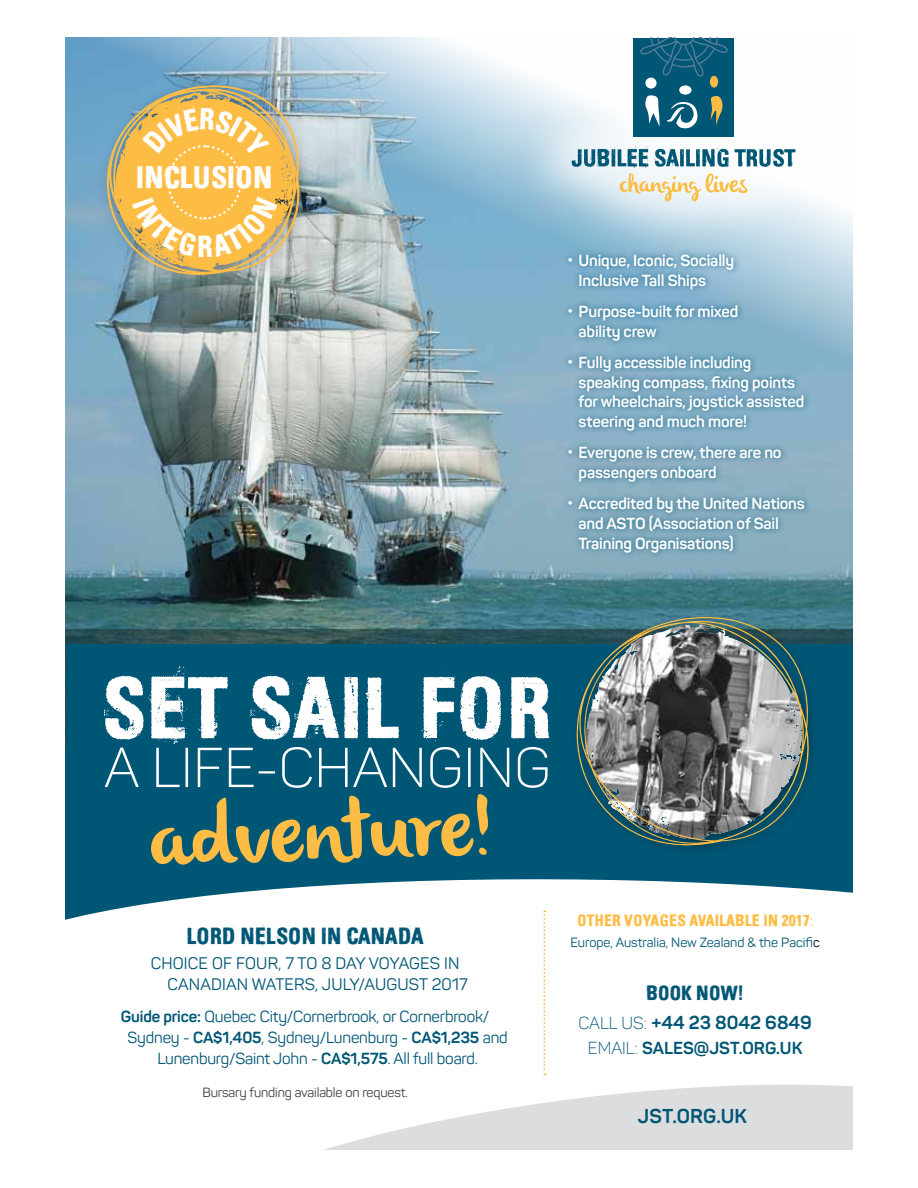
<style>
.page{position:relative;width:918px;height:1188px;background:#fff}
.page>*{position:absolute;margin:0;border:0;box-sizing:border-box;transform-origin:0 0}
.t1{font:85.65px "olivier";color:#fdbd45}
.t2{font:83.4px "Dub Tone";color:#fff}
.t3{font:300 55.35px "Panton";letter-spacing:.01em;color:#fff}
.t4{font:30px "Dub Tone";letter-spacing:-.01em;color:#fff}
.t5{font:22.5px "Dub Tone";letter-spacing:-.01em;color:#005675}
.t6{font:700 19.8px "Panton";letter-spacing:.01em;color:#005675}
.t7{font:19.8px "Dub Tone";letter-spacing:-.02em;color:#005675}
.t8{font:700 18.45px "Panton";color:#005675}
.t9{font:700 17.1px "Panton";color:#005675}
.t10{font:16.5px/21.1px "Panton";letter-spacing:.01em;color:#005675}
.t11{font:700 15.9px/19.8px "Panton";letter-spacing:-.01em;color:#fff}
.t12{font:15.9px "Panton";letter-spacing:-.01em;color:#005675}
.t13{font:15.9px "Dub Tone";color:#fdbd45}
.t14{font:13.2px "Panton";color:#005675}
.t15{font:13.2px "Panton";letter-spacing:-.01em;color:#414042}
.s1{font-weight:700}
.s2{font-size:16.5px}
.s3{font-family:"Panton"}
.s4{color:#000}
.s5{font-weight:300;font-size:17.1px}
.s6{font-weight:300}
</style>
<div class="page">
<img style="left:66px;top:38px;width:786px;height:592px">
<div style="left:97px;top:76px;width:217px;height:214px;background:#000;opacity:.35"></div>
<div style="left:517px;top:38px;width:334px;height:219px;background:#fff;opacity:.74"></div>
<div style="left:634px;top:38px;width:100px;height:99px;background:#005675"></div>
<svg style="left:640px;top:38px;width:88px;height:91px"></svg>
<svg style="left:572px;top:146px;width:224px;height:55px"></svg>
<div style="left:562px;top:248px;width:249px;height:310px;background:#005675;opacity:.85"></div>
<svg style="left:324px;top:941px;width:528px;height:209px"></svg>
<svg style="left:66px;top:630px;width:786px;height:14px;background:#2d4f52"></svg>
<div style="left:66px;top:644px;width:786px;height:231px;background:#005675"></div>
<svg style="left:66px;top:875px;width:786px;height:64px"></svg>
<div style="left:572px;top:612px;width:246px;height:243px;background:#000;opacity:.35"></div>
<svg style="left:569px;top:611px;width:243px;height:239px"></svg>
<svg style="left:543px;top:910px;width:2px;height:165px"></svg>
<svg style="left:101px;top:81px;width:201px;height:197px;background:#d4b56c"></svg>
<h3 class="t4" style="left:136px;top:159px;width:138px">INCLUSION</h3>
<p class="t11" style="left:579px;top:250px;width:157px;text-indent:-11px">• Unique, Iconic, Socially<br>Inclusive Tall Ships</p>
<p class="t11" style="left:579px;top:301px;width:161px;text-indent:-11px">• Purpose-built for mixed ability crew</p>
<p class="t11" style="left:579px;top:352px;width:227px;text-indent:-11px">• Fully accessible including speaking compass, fixing points for wheelchairs, joystick assisted steering and much more!</p>
<p class="t11" style="left:579px;top:443px;width:205px;text-indent:-11px">• Everyone is crew, there are no passengers onboard</p>
<p class="t11" style="left:579px;top:493px;width:228px;text-indent:-11px">• Accredited by the United Nations and ASTO (Association of Sail<br>Training Organisations)</p>
<h2 class="t2" style="left:100px;top:656px;width:454px">SET SAIL FOR</h2>
<h3 class="t3" style="left:104px;top:734px;width:448px">A LIFE-CHANGING</h3>
<h1 class="t1" style="left:148px;top:789px;width:346px;rotate:-2deg">adventure!</h1>
<h3 class="t5" style="left:187px;top:922px;width:239px">LORD NELSON IN CANADA</h3>
<p class="t10" style="left:168px;top:952px;width:302px;text-indent:-17px">CHOICE OF FOUR, 7 TO 8 DAY VOYAGES IN<br>CANADIAN WATERS, JULY/AUGUST 2017</p>
<p class="t12" style="left:121px;top:1007px;width:370px"><span class="s1">Guide price:</span> Quebec City/Cornerbrook, or Cornerbrook/</p>
<p class="t12" style="left:128px;top:1028px;width:382px">Sydney - <span class="s1">CA$1,405</span>, Sydney/Lunenburg - <span class="s1">CA$1,235</span> and</p>
<p class="t12" style="left:157px;top:1049px;width:322px">Lunenburg/Saint John - <span class="s1">CA$1,575</span>. All full board<span class="s2">.</span></p>
<p class="t15" style="left:202px;top:1084px;width:207px">Bursary funding available on request.</p>
<p class="t13" style="left:577px;top:910px;width:238px">OTHER VOYAGES AVAILABLE IN 2017<span class="s3">:</span></p>
<p class="t14" style="left:571px;top:934px;width:251px">Europe, Australia, New Zealand &amp; the Pacifi<span class="s4">c</span></p>
<p class="t7" style="left:646px;top:981px;width:100px">BOOK NOW!</p>
<p class="t8" style="left:578px;top:1011px;width:235px"><span class="s5">CALL US:</span> +44 23 8042 6849</p>
<p class="t9" style="left:588px;top:1037px;width:216px"><span class="s6">EMAIL:</span> SALES@JST.ORG.UK</p>
<p class="t6" style="left:638px;top:1104px;width:111px">JST.ORG.UK</p>
</div>
